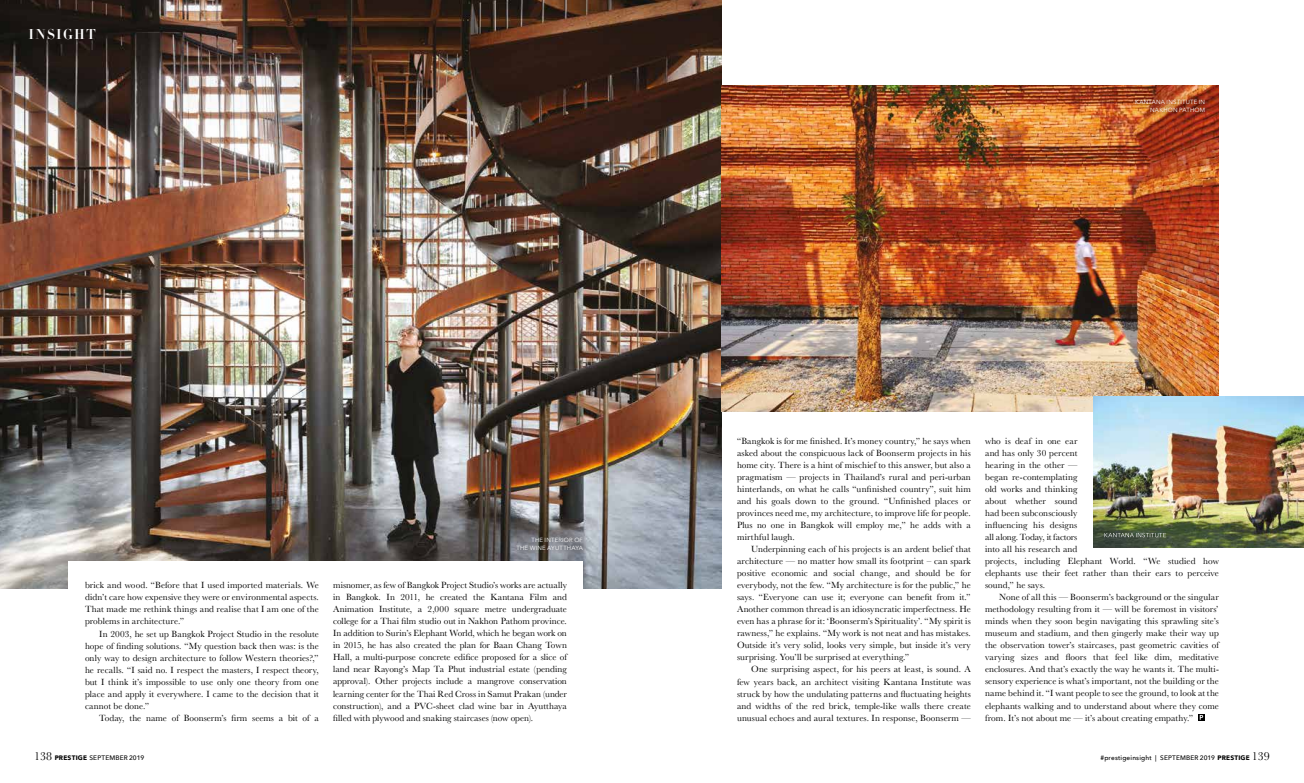
<style>
.page{position:relative;width:1304px;height:783px;background:#fff}
.page>*{position:absolute;margin:0;border:0;box-sizing:border-box;transform-origin:0 0}
.t1{font:14px "Didot HTF B24 Bold";letter-spacing:.1em;color:#fff}
.t2{font:9.3px/12px "Baskerville";letter-spacing:.01em;color:#000;text-align:justify}
.t3{font:500 6.5px "Avenir Next";letter-spacing:.025em;color:#000}
.t4{font:6px/8px "Avenir Next";letter-spacing:.03em;color:#fff;text-align:right}
.s1{font-family:"Baskerville";font-weight:400;font-size:12px}
.s2{font-weight:700}
</style>
<div class="page">
<img style="left:0;top:0;width:722px;height:588px">
<div style="left:69px;top:561px;width:514px;height:179px;background:#fff"></div>
<img style="left:722px;top:85px;width:497px;height:326px">
<svg style="left:1198px;top:714px;width:6px;height:6px"></svg>
<img style="left:1093px;top:396px;width:211px;height:151px">
<div style="left:512px;top:531px;width:77px;height:25px;background:#000;opacity:.75"></div>
<div style="left:1129px;top:93px;width:82px;height:25px;background:#000;opacity:.75"></div>
<svg style="left:1105px;top:532px;width:61px;height:5px"></svg>
<h1 class="t1" style="left:28px;top:25px;width:69px">IN SIGHT</h1>
<p class="t2" style="left:85px;top:579px;width:235px">brick and wood. “Before that I used imported materials. We didn’t care how expensive they were or environmental aspects.<br>That made me rethink things and realise that I am one of the problems in architecture.”</p>
<p class="t2" style="left:85px;top:627px;width:235px;text-indent:14px">In 2003, he set up Bangkok Project Studio in the resolute hope of finding solutions. “My question back then was: is the only way to design architecture to follow Western theories?,” he recalls. “I said no. I respect the masters, I respect theory, but I think it’s impossible to use only one theory from one place and apply it everywhere. I came to the decision that it cannot be done.”</p>
<p class="t2" style="left:99px;top:711px;width:221px">Today, the name of Boonserm’s firm seems a bit of a</p>
<p class="t4" style="left:516px;top:536px;width:68px">THE INTERIOR OF<br>THE WINE AYUTTHAYA</p>
<p class="t2" style="left:333px;top:579px;width:235px">misnomer, as few of Bangkok Project Studio’s works are actually in Bangkok. In 2011, he created the Kantana Film and Animation Institute, a 2,000 square metre undergraduate college for a Thai film studio out in Nakhon Pathom province.<br>In addition to Surin’s Elephant World, which he began work on in 2015, he has also created the plan for Baan Chang Town Hall, a multi-purpose concrete edifice proposed for a slice of land near Rayong’s Map Ta Phut industrial estate (pending approval). Other projects include a mangrove conservation learning center for the Thai Red Cross in Samut Prakan (under construction), and a PVC-sheet clad wine bar in Ayutthaya filled with plywood and snaking staircases (now open).</p>
<p class="t4" style="left:1135px;top:98px;width:72px">KANTANA INSTITUTE IN<br>NAKHON PATHOM</p>
<p class="t2" style="left:737px;top:435px;width:235px">“Bangkok is for me finished. It’s money country,” he says when asked about the conspicuous lack of Boonserm projects in his home city. There is a hint of mischief to this answer, but also a pragmatism — projects in Thailand’s rural and peri-urban hinterlands, on what he calls “unfinished country”, suit him and his goals down to the ground. “Unfinished places or provinces need me, my architecture, to improve life for people.<br>Plus no one in Bangkok will employ me,” he adds with a mirthful laugh.</p>
<p class="t2" style="left:737px;top:543px;width:235px;text-indent:14px">Underpinning each of his projects is an ardent belief that architecture — no matter how small its footprint – can spark positive economic and social change, and should be for everybody, not the few. “My architecture is for the public,” he says. “Everyone can use it; everyone can benefit from it.” Another common thread is an idiosyncratic imperfectness. He even has a phrase for it: ‘Boonserm’s Spirituality’. “My spirit is rawness,” he explains. “My work is not neat and has mistakes.<br>Outside it’s very solid, looks very simple, but inside it’s very surprising. You’ll be surprised at everything.”</p>
<p class="t2" style="left:737px;top:663px;width:235px;text-indent:14px">One surprising aspect, for his peers at least, is sound. A few years back, an architect visiting Kantana Institute was struck by how the undulating patterns and fluctuating heights and widths of the red brick, temple-like walls there create unusual echoes and aural textures. In response, Boonserm —</p>
<p class="t2" style="left:985px;top:435px;width:235px;text-align:left">who is deaf in one ear<br>and has only 30 percent<br>hearing in the other —<br>began re-contemplating<br>old works and thinking<br>about whether sound<br>had been subconsciously<br>influencing his designs<br>all along. Today, it factors<br>into all his research and<br>projects, including Elephant World. “We studied how elephants use their feet rather than their ears to perceive sound,” he says.</p>
<p class="t2" style="left:985px;top:591px;width:235px;text-indent:14px">None of all this — Boonserm’s background or the singular methodology resulting from it — will be foremost in visitors’ minds when they soon begin navigating this sprawling site’s museum and stadium, and then gingerly make their way up the observation tower’s staircases, past geometric cavities of varying sizes and floors that feel like dim, meditative enclosures. And that’s exactly the way he wants it. The multi&shy;sensory experience is what’s important, not the building or the name behind it. “I want people to see the ground, to look at the elephants walking and to understand about where they come from. It’s not about me — it’s about creating empathy.”</p>
<p class="t3" style="left:34px;top:752px;width:112px"><span class="s1">138</span> <span class="s2">PRESTIGE</span> SEPTEMBER 2019</p>
<p class="t3" style="left:1100px;top:752px;width:171px">#prestigeinsight | SEPTEMBER 2019 <span class="s2">PRESTIGE</span> <span class="s1">139</span></p>
</div>
